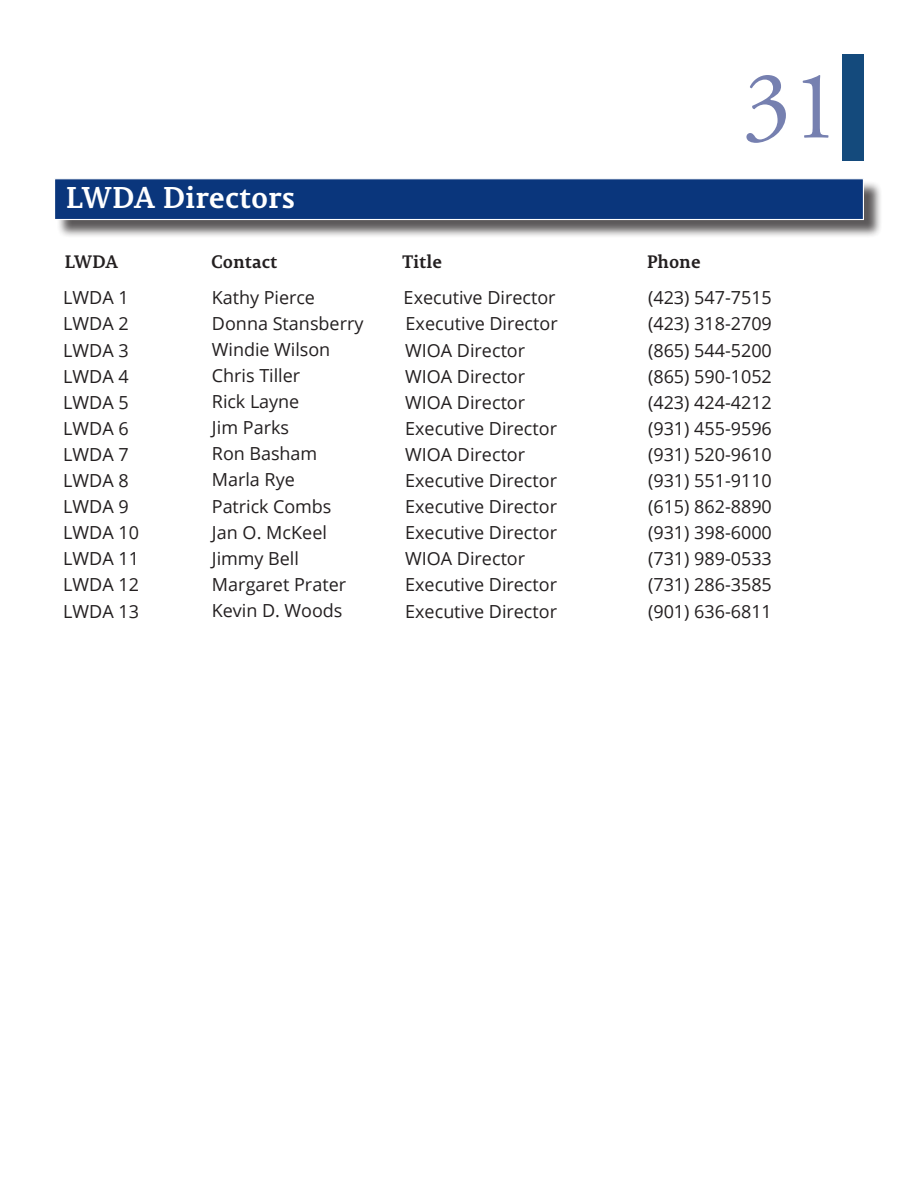
<style>
.page{position:relative;width:918px;height:1188px;background:#fff}
.page>*{position:absolute;margin:0;border:0;box-sizing:border-box;transform-origin:0 0}
.t1{font:97.5px "Adobe Garamond Pro";color:#7680b0}
.t2{font:700 30px "Permian Slab Serif Typeface";color:#fff}
.t3{font:18px/26.1px "Open Sans";color:#231f20}
.t4{font:700 18px "Permian Slab Serif Typeface";letter-spacing:-.005em;color:#231f20}
.s1{font-family:"Permian Slab Serif Typeface";font-weight:700}
</style>
<div class="page">
<div style="left:56px;top:180px;width:826px;height:59px;background:#231f20;opacity:.75"></div>
<div style="left:54px;top:178px;width:810px;height:42px;background:#08347b;border:1px solid #fff"></div>
<div style="left:842px;top:55px;width:22px;height:106px;background:#144a7c"></div>
<p class="t2" style="left:65px;top:172px;width:231px">LWDA Directors</p>
<p class="t1" style="left:742px;top:48px;width:99px">31</p>
<p class="t4" style="left:64px;top:247px;width:55px">LWDA</p>
<p class="t4" style="left:402px;top:247px;width:42px">Title</p>
<p class="t4" style="left:647px;top:247px;width:55px">Phone</p>
<p class="t3" style="left:63px;top:284px;width:67px">LWDA 1</p>
<p class="t3" style="left:404px;top:284px;width:153px">Executive Director</p>
<p class="t3" style="left:648px;top:284px;width:125px">(423) 547-7515</p>
<p class="t3" style="left:63px;top:310px;width:67px">LWDA 2</p>
<p class="t3" style="left:648px;top:310px;width:125px">(423) 318-2709</p>
<p class="t3" style="left:63px;top:336px;width:67px">LWDA 3</p>
<p class="t3" style="left:405px;top:336px;width:121px">WIOA Director</p>
<p class="t3" style="left:648px;top:336px;width:125px">(865) 544-5200</p>
<p class="t3" style="left:63px;top:363px;width:67px">LWDA 4</p>
<p class="t3" style="left:405px;top:363px;width:121px">WIOA Director</p>
<p class="t3" style="left:648px;top:363px;width:125px">(865) 590-1052</p>
<p class="t3" style="left:63px;top:389px;width:67px">LWDA 5</p>
<p class="t3" style="left:405px;top:389px;width:121px">WIOA Director</p>
<p class="t3" style="left:648px;top:389px;width:125px">(423) 424-4212</p>
<p class="t3" style="left:63px;top:415px;width:67px">LWDA 6</p>
<p class="t3" style="left:405px;top:415px;width:153px">Executive Director</p>
<p class="t3" style="left:648px;top:415px;width:125px">(931) 455-9596</p>
<p class="t3" style="left:63px;top:441px;width:67px">LWDA 7</p>
<p class="t3" style="left:405px;top:441px;width:121px">WIOA Director</p>
<p class="t3" style="left:648px;top:441px;width:125px">(931) 520-9610</p>
<p class="t3" style="left:63px;top:467px;width:67px">LWDA 8</p>
<p class="t3" style="left:405px;top:467px;width:153px">Executive Director</p>
<p class="t3" style="left:648px;top:467px;width:125px">(931) 551-9110</p>
<p class="t3" style="left:63px;top:493px;width:67px">LWDA 9</p>
<p class="t3" style="left:405px;top:493px;width:153px">Executive Director</p>
<p class="t3" style="left:648px;top:493px;width:125px">(615) 862-8890</p>
<p class="t3" style="left:63px;top:519px;width:77px">LWDA 10</p>
<p class="t3" style="left:405px;top:519px;width:153px">Executive Director</p>
<p class="t3" style="left:648px;top:519px;width:125px">(931) 398-6000</p>
<p class="t3" style="left:63px;top:545px;width:77px">LWDA 11</p>
<p class="t3" style="left:405px;top:545px;width:121px">WIOA Director</p>
<p class="t3" style="left:648px;top:545px;width:125px">(731) 989-0533</p>
<p class="t3" style="left:63px;top:571px;width:77px">LWDA 12</p>
<p class="t3" style="left:405px;top:571px;width:153px">Executive Director</p>
<p class="t3" style="left:648px;top:571px;width:125px">(731) 286-3585</p>
<p class="t3" style="left:63px;top:597px;width:77px">LWDA 13</p>
<p class="t3" style="left:405px;top:597px;width:153px">Executive Director</p>
<p class="t3" style="left:648px;top:597px;width:125px">(901) 636-6811</p>
<p class="t3" style="left:211px;top:243px;width:105px;line-height:35.7px"><span class="s1">Contact<br></span>Kathy Pierce</p>
<p class="t3" style="left:212px;top:310px;width:153px">Donna Stansberry<br>Windie Wilson<br>Chris Tiller<br>Rick Layne<br>Jim Parks<br>Ron Basham<br>Marla Rye<br>Patrick Combs<br>Jan O. McKeel<br>Jimmy Bell<br>Margaret Prater<br>Kevin D. Woods</p>
<p class="t3" style="left:406px;top:310px;width:154px">Executive Director</p>
</div>
